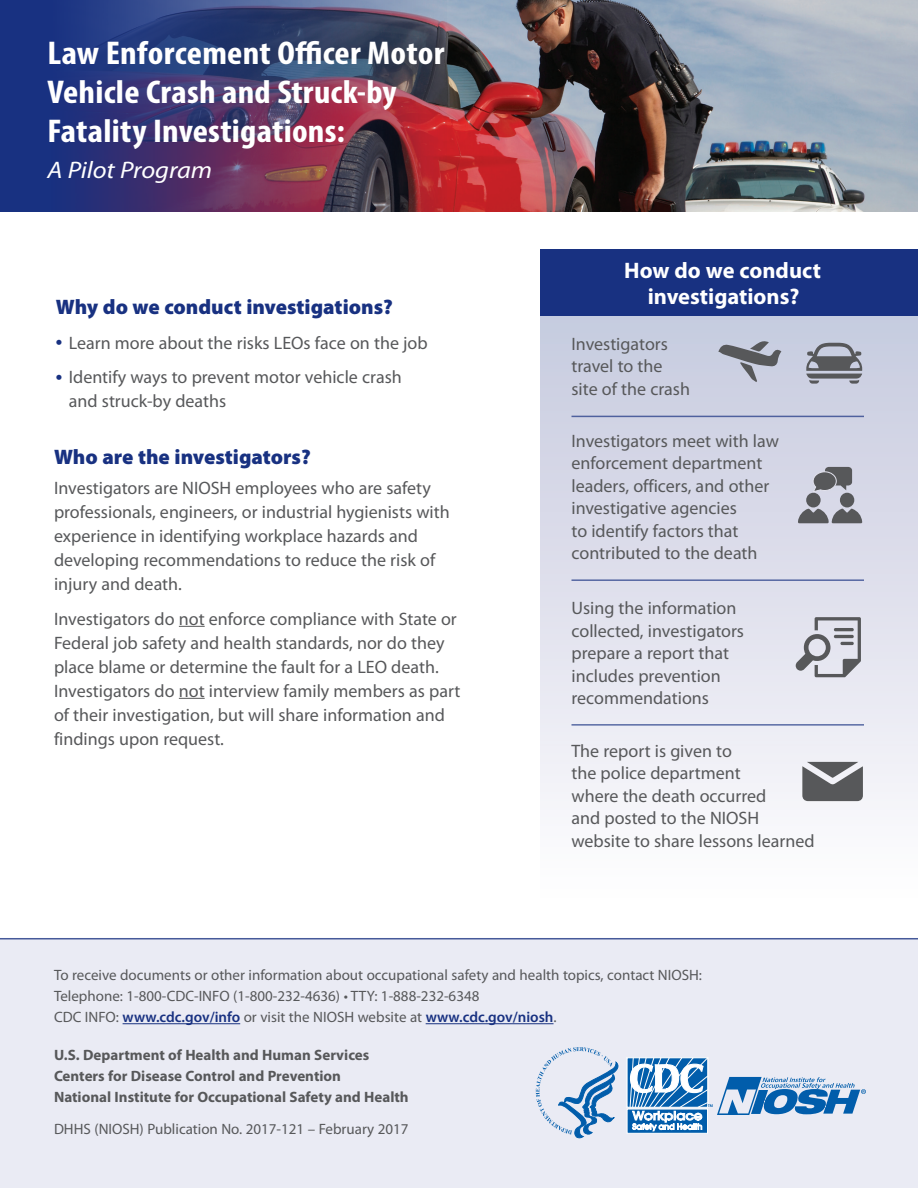
<style>
.page{position:relative;width:918px;height:1188px;background:#fff}
.page>*{position:absolute;margin:0;border:0;box-sizing:border-box;transform-origin:0 0}
.t1{font:700 condensed 33px/39px "Myriad Pro";letter-spacing:.005em;color:#fff;scale:1.1 1}
.t2{font:italic 24px "Myriad Pro";letter-spacing:-.005em;color:#fff;scale:1.1 1}
.chart_head_16{font:700 22.5px/25.5px "Myriad Pro";color:#fff;text-align:center}
.chart_head_16-2{font:900 21px "Myriad Pro";color:#183181}
.chart_head_16-3{font:18px/22.5px "Myriad Pro";color:#57585a}
.chart_head_16-4{font:15px "Myriad Pro";color:#57585a}
.chart_head_16-5{font:700 15px/21px "Myriad Pro";color:#57585a}
.s1{font-weight:900;color:#183181}
.s2{font-weight:600;color:#183181}
</style>
<div class="page">
<div style="left:540px;top:316px;width:378px;height:586px;background:linear-gradient(to bottom,#c6c9de,#fefdfe)"></div>
<svg style="left:179px;top:626px;width:26px;height:1px"></svg>
<svg style="left:179px;top:698px;width:26px;height:1px"></svg>
<img style="left:447px;top:0;width:471px;height:212px">
<img style="left:0;top:0;width:447px;height:212px">
<div style="left:540px;top:250px;width:378px;height:66px;background:#183181"></div>
<svg style="left:718px;top:339px;width:63px;height:43px;background:#a4a8b5"></svg>
<svg style="left:796px;top:617px;width:65px;height:60px;background:#b6b6be"></svg>
<svg style="left:802px;top:762px;width:61px;height:39px;background:#737477"></svg>
<svg style="left:806px;top:343px;width:56px;height:41px;background:#8d9099"></svg>
<hr style="left:572px;top:416px;width:292px;height:1px;background:#183181">
<hr style="left:572px;top:579px;width:292px;height:2px;background:#183181">
<hr style="left:572px;top:724px;width:292px;height:2px;background:#183181">
<div style="left:806px;top:493px;width:15px;height:15px;background:#57585a;border-radius:50%"></div>
<svg style="left:798px;top:509px;width:64px;height:14px"></svg>
<div style="left:840px;top:493px;width:14px;height:14px;background:#57585a;border-radius:50%"></div>
<svg style="left:812px;top:467px;width:40px;height:26px"></svg>
<div style="left:0;top:939px;width:918px;height:249px;background:#eaebf4"></div>
<hr style="left:0;top:938px;width:918px;height:1px;background:#183181">
<hr style="left:123px;top:1023px;width:117px;height:1px;background:#183181">
<hr style="left:426px;top:1023px;width:128px;height:1px;background:#183181">
<svg style="left:536px;top:1047px;width:83px;height:91px"></svg>
<div style="left:627px;top:1109px;width:81px;height:25px;background:#015dab;border:1px solid #fff"></div>
<svg style="left:627px;top:1057px;width:2px;height:51px"></svg>
<svg style="left:629px;top:1057px;width:237px;height:74px"></svg>
<p class="t1" style="left:47px;top:33px;width:362px">Law Enforcement Officer Motor<br>Vehicle Crash and Struck-by<br>Fatality Investigations:</p>
<p class="t2" style="left:47px;top:155px;width:151px">A Pilot Program</p>
<p class="chart_head_16-2" style="left:56px;top:293px;width:339px">Why do we conduct investigations?</p>
<p class="chart_head_16-3" style="left:56px;top:331px;width:373px"><span class="s1">•</span> Learn more about the risks LEOs face on the job</p>
<p class="chart_head_16-3" style="left:69px;top:365px;width:334px;line-height:24px;text-indent:-13px"><span class="s1">•</span> Identify ways to prevent motor vehicle crash and struck-by deaths</p>
<p class="chart_head_16-2" style="left:54px;top:443px;width:258px">Who are the investigators?</p>
<p class="chart_head_16-3" style="left:54px;top:475px;width:397px;line-height:24px">Investigators are NIOSH employees who are safety professionals, engineers, or industrial hygienists with experience in identifying workplace hazards and developing recommendations to reduce the risk of injury and death.</p>
<p class="chart_head_16-3" style="left:54px;top:606px;width:408px;line-height:24px">Investigators do not enforce compliance with State or Federal job safety and health standards, nor do they place blame or determine the fault for a LEO death.<br>Investigators do not interview family members as part of their investigation, but will share information and findings upon request.</p>
<p class="chart_head_16" style="left:624px;top:257px;width:198px">How do we conduct investigations?</p>
<p class="chart_head_16-3" style="left:572px;top:332px;width:120px">Investigators travel to the site of the crash</p>
<p class="chart_head_16-3" style="left:572px;top:429px;width:209px">Investigators meet with law enforcement department leaders, officers, and other investigative agencies<br>to identify factors that contributed to the death</p>
<p class="chart_head_16-3" style="left:572px;top:597px;width:174px">Using the information collected, investigators prepare a report that includes prevention recommendations</p>
<p class="chart_head_16-3" style="left:572px;top:739px;width:245px">The report is given to<br>the police department<br>where the death occurred<br>and posted to the NIOSH website to share lessons learned</p>
<p class="chart_head_16-4" style="left:54px;top:966px;width:650px">To receive documents or other information about occupational safety and health topics, contact NIOSH:</p>
<p class="chart_head_16-4" style="left:54px;top:987px;width:427px">Telephone: 1-800-CDC-INFO (1-800-232-4636) • TTY: 1-888-232-6348</p>
<p class="chart_head_16-4" style="left:54px;top:1008px;width:504px">CDC INFO: <span class="s2">www.cdc.gov/info</span> or visit the NIOSH website at <span class="s2">www.cdc.gov/niosh</span>.</p>
<p class="chart_head_16-5" style="left:54px;top:1044px;width:356px">U.S. Department of Health and Human Services<br>Centers for Disease Control and Prevention<br>National Institute for Occupational Safety and Health</p>
<p class="chart_head_16-4" style="left:54px;top:1119px;width:356px">DHHS (NIOSH) Publication No. 2017-121 – February 2017</p>
</div>
